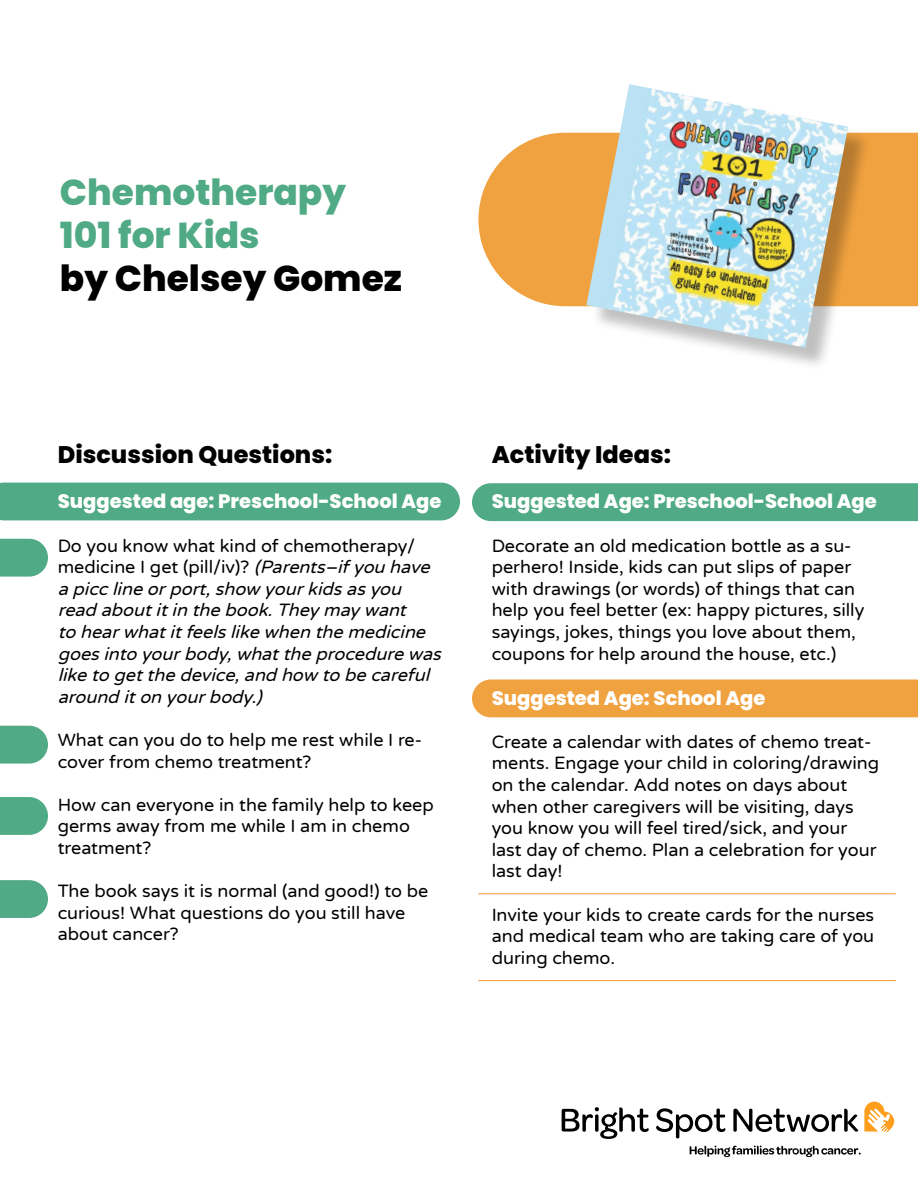
<style>
.page{position:relative;width:918px;height:1188px;background:#fff}
.page>*{position:absolute;margin:0;border:0;box-sizing:border-box;transform-origin:0 0}
.t1{font:800 36px/43.5px "Poppins";color:#50aa85}
.t2{font:800 36px "Poppins";color:#000}
.t3{font:800 24px "Poppins";color:#000}
.t4{font:800 19.5px "Poppins";color:#fff}
.t5{font:18px/21.6px "Varela Round";color:#000}
.t6{font:italic 18px/21.6px "Varela Round";color:#000}
.s1{font-style:normal}
</style>
<div class="page">
<div style="left:472px;top:680px;width:446px;height:37px;background:#f1a240"></div>
<div style="left:472px;top:483px;width:446px;height:38px;background:#50aa85"></div>
<div style="left:0;top:483px;width:460px;height:37px;background:#50aa85"></div>
<svg style="left:478px;top:133px;width:440px;height:173px;background:#f2ad58"></svg>
<div style="left:590px;top:88px;width:282px;height:283px;background:#000;opacity:.25"></div>
<img style="left:586px;top:84px;width:262px;height:264px">
<svg style="left:0;top:539px;width:48px;height:38px;background:#60b190"></svg>
<svg style="left:0;top:726px;width:48px;height:38px;background:#60b190"></svg>
<hr style="left:478px;top:980px;width:418px;height:1px;background:#f1a240">
<svg style="left:690px;top:1146px;width:171px;height:11px"></svg>
<svg style="left:562px;top:1107px;width:87px;height:32px"></svg>
<svg style="left:656px;top:1108px;width:69px;height:30px"></svg>
<svg style="left:733px;top:1109px;width:125px;height:23px"></svg>
<svg style="left:864px;top:1102px;width:30px;height:30px"></svg>
<svg style="left:0;top:797px;width:48px;height:38px;background:#5fb18f"></svg>
<svg style="left:0;top:880px;width:48px;height:38px;background:#5fb18f"></svg>
<hr style="left:478px;top:893px;width:418px;height:1px;background:#f1a240">
<h1 class="t1" style="left:60px;top:170px;width:288px">Chemotherapy<br>101 for Kids</h1>
<h1 class="t2" style="left:60px;top:258px;width:344px">by Chelsey Gomez</h1>
<h2 class="t3" style="left:58px;top:441px;width:276px">Discussion Questions:</h2>
<p class="t4" style="left:58px;top:490px;width:385px">Suggested age: Preschool-School Age</p>
<p class="t6" style="left:58px;top:534px;width:391px"><span class="s1">Do you know what kind of chemotherapy/ medicine I get (pill/iv)?</span> (Parents–ifyou have apicclineorport,show yourkidsasyou read aboutitin thebook.Theymaywant<br>to hearwhatitfeelslikewhen themedicine goesinto yourbody,whattheprocedurewas liketo getthedevice,and how to becareful around iton yourbody.)</p>
<p class="t5" style="left:58px;top:729px;width:366px">What can you do to help me rest while I re&shy;cover from chemo treatment?</p>
<p class="t5" style="left:58px;top:793px;width:378px">How can everyone in the family help to keep germs away from me while I am in chemo treatment?</p>
<p class="t5" style="left:58px;top:880px;width:372px">The book says it is normal (and good!) to be curious! What questions do you still have about cancer?</p>
<h2 class="t3" style="left:492px;top:441px;width:181px">Activity Ideas:</h2>
<p class="t4" style="left:492px;top:490px;width:387px">Suggested Age: Preschool-School Age</p>
<p class="t5" style="left:492px;top:534px;width:374px">Decorate an old medication bottle as a su&shy;perhero! Inside, kids can put slips of paper with drawings (or words) of things that can help you feel better (ex: happy pictures, silly sayings, jokes, things you love about them, coupons for help around the house, etc.)</p>
<p class="t4" style="left:492px;top:687px;width:275px">Suggested Age: School Age</p>
<p class="t5" style="left:492px;top:730px;width:389px">Create a calendar with dates of chemo treat&shy;ments. Engage your child in coloring/drawing on the calendar. Add notes on days about when other caregivers will be visiting, days you know you will feel tired/sick, and your last day of chemo. Plan a celebration for your last day!</p>
<p class="t5" style="left:492px;top:903px;width:384px;text-align:justify">Invite your kids to create cards for the nurses and medical team who are taking care of you during chemo.</p>
</div>
